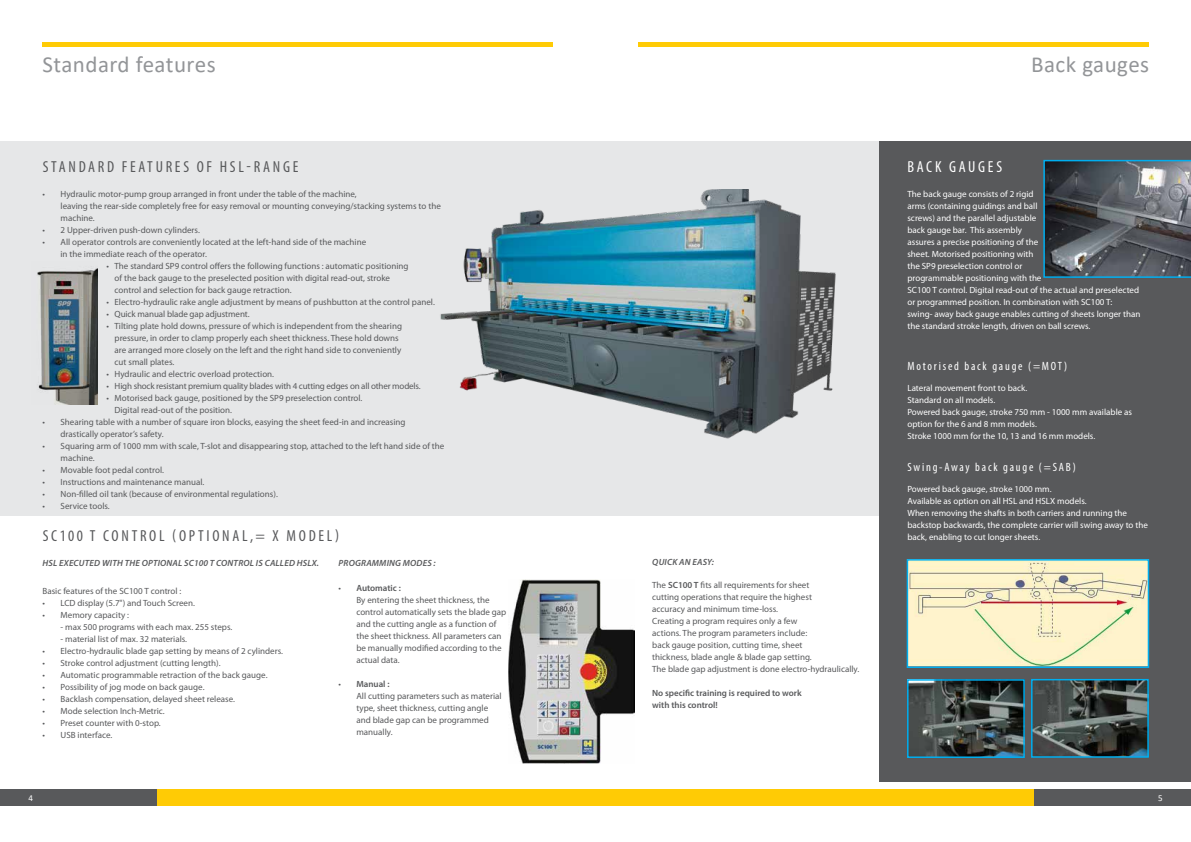
<style>
.page{position:relative;width:1191px;height:842px;background:#fff}
.page>*{position:absolute;margin:0;border:0;box-sizing:border-box;transform-origin:0 0}
.t1{font:23px "Calibri";letter-spacing:.02em;color:#939598}
.t2{font:condensed 16px "Myriad Pro";letter-spacing:.17em;color:#58595b}
.t3{font:condensed 16px "Myriad Pro";letter-spacing:.17em;color:#fff}
.t4{font:condensed 12px "Myriad Pro";letter-spacing:.15em;color:#fff}
.t5{font:9px/12px "Myriad Pro";color:#58595b}
.t6{font:9px/12px "Myriad Pro";color:#fff}
.t7{font:italic 600 9px "Myriad Pro";letter-spacing:.02em;color:#58595b}
.t8{font:9px "Myriad Pro";letter-spacing:-.02em;color:#58595b}
.t9{font:600 9px/12px "Myriad Pro";color:#58595b}
.t10{font:9px "Calibri";color:#fff}
.s1{font-weight:600}
</style>
<div class="page">
<div style="left:157px;top:789px;width:438px;height:17px;background:#ffcb05"></div>
<div style="left:595px;top:789px;width:439px;height:17px;background:#ffcb05"></div>
<div style="left:0;top:789px;width:157px;height:17px;background:#58595b"></div>
<div style="left:1034px;top:789px;width:157px;height:17px;background:#58595b"></div>
<div style="left:0;top:142px;width:1191px;height:374px;background:#e6e7e8"></div>
<div style="left:879px;top:142px;width:312px;height:640px;background:#58595b"></div>
<hr style="left:43px;top:43px;width:510px;height:4px;background:#ffcb05">
<img style="left:440px;top:190px;width:396px;height:249px">
<img style="left:909px;top:562px;width:237px;height:103px">
<div style="left:906px;top:559px;width:243px;height:109px;border:2px solid #00aeef"></div>
<hr style="left:638px;top:43px;width:510px;height:4px;background:#ffcb05">
<img style="left:37px;top:268px;width:61px;height:136px">
<img style="left:509px;top:579px;width:125px;height:184px">
<svg style="left:1043px;top:160px;width:148px;height:118px"></svg>
<img style="left:910px;top:682px;width:111px;height:73px">
<div style="left:907px;top:679px;width:117px;height:79px;border:2px solid #00aeef"></div>
<img style="left:1034px;top:682px;width:111px;height:73px">
<div style="left:1031px;top:679px;width:117px;height:79px;border:2px solid #00aeef"></div>
<h1 class="t1" style="left:43px;top:49px;width:175px">Standard features</h1>
<h1 class="t1" style="left:1031px;top:49px;width:120px">Back gauges</h1>
<h2 class="t2" style="left:43px;top:157px;width:257px">STANDARD FEATURES OF HSL-RANGE</h2>
<p class="t5" style="left:61px;top:188px;width:382px;text-indent:-18px">• Hydraulic motor-pump group arranged in front under the table of the machine,<br>leaving the rear-side completely free for easy removal or mounting conveying/stacking systems to the machine.</p>
<p class="t5" style="left:43px;top:224px;width:159px">• 2 Upper-driven push-down cylinders.</p>
<p class="t5" style="left:61px;top:236px;width:307px;text-indent:-18px">• All operator controls are conveniently located at the left-hand side of the machine in the immediate reach of the operator.</p>
<p class="t5" style="left:115px;top:259px;width:295px;text-indent:-8px">• The standard SP9 control offers the following functions : automatic positioning of the back gauge to the preselected position with digital read-out, stroke control and selection for back gauge retraction.</p>
<p class="t5" style="left:106px;top:295px;width:330px">• Electro-hydraulic rake angle adjustment by means of pushbutton at the control panel.</p>
<p class="t5" style="left:106px;top:307px;width:145px">• Quick manual blade gap adjustment.</p>
<p class="t5" style="left:115px;top:319px;width:289px;text-indent:-8px">• Tilting plate hold downs, pressure of which is independent from the shearing pressure, in order to clamp properly each sheet thickness. These hold downs are arranged more closely on the left and the right hand side to conveniently cut small plates.</p>
<p class="t5" style="left:106px;top:367px;width:169px">• Hydraulic and electric overload protection.</p>
<p class="t8" style="left:106px;top:380px;width:316px">• High shock resistant premium quality blades with 4 cutting edges on all other models.</p>
<p class="t5" style="left:115px;top:391px;width:249px;text-indent:-8px">• Motorised back gauge, positioned by the SP9 preselection control.<br>Digital read-out of the position.</p>
<p class="t5" style="left:61px;top:415px;width:346px;text-indent:-18px">• Shearing table with a number of square iron blocks, easying the sheet feed-in and increasing drastically operator’s safety.</p>
<p class="t5" style="left:61px;top:439px;width:385px;text-indent:-18px">• Squaring arm of 1000 mm with scale, T-slot and disappearing stop, attached to the left hand side of the machine.</p>
<p class="t5" style="left:43px;top:463px;width:123px">• Movable foot pedal control.</p>
<p class="t5" style="left:43px;top:475px;width:163px">• Instructions and maintenance manual.</p>
<p class="t5" style="left:43px;top:487px;width:237px">• Non-filled oil tank (because of environmental regulations).</p>
<p class="t5" style="left:43px;top:499px;width:69px">• Service tools.</p>
<h2 class="t2" style="left:43px;top:526px;width:298px">SC100 T CONTROL (OPTIONAL,= X MODEL)</h2>
<p class="t7" style="left:43px;top:557px;width:278px">HSL EXECUTED WITH THE OPTIONAL SC100 T CONTROL IS CALLED HSLX.</p>
<p class="t7" style="left:338px;top:557px;width:99px">PROGRAMMING MODES :</p>
<p class="t5" style="left:43px;top:584px;width:140px">Basic features of the SC100 T control :</p>
<p class="t5" style="left:43px;top:596px;width:154px">• LCD display (5.7") and Touch Screen.</p>
<p class="t5" style="left:43px;top:608px;width:88px">• Memory capacity :</p>
<p class="t5" style="left:61px;top:620px;width:173px">- max 500 programs with each max. 255 steps.</p>
<p class="t5" style="left:61px;top:632px;width:128px">- material list of max. 32 materials.</p>
<p class="t5" style="left:43px;top:644px;width:242px">• Electro-hydraulic blade gap setting by means of 2 cylinders.</p>
<p class="t5" style="left:43px;top:656px;width:180px">• Stroke control adjustment (cutting length).</p>
<p class="t5" style="left:43px;top:668px;width:226px">• Automatic programmable retraction of the back gauge.</p>
<p class="t5" style="left:43px;top:680px;width:163px">• Possibility of jog mode on back gauge.</p>
<p class="t5" style="left:43px;top:692px;width:194px">• Backlash compensation, delayed sheet release.</p>
<p class="t5" style="left:43px;top:704px;width:124px">• Mode selection Inch-Metric.</p>
<p class="t5" style="left:43px;top:716px;width:120px">• Preset counter with 0-stop.</p>
<p class="t5" style="left:43px;top:728px;width:71px">• USB interface.</p>
<p class="t5" style="left:356px;top:582px;width:151px;text-indent:-18px">• <span class="s1">Automatic :<br></span>By entering the sheet thickness, the control automatically sets the blade gap and the cutting angle as a function of the sheet thickness. All parameters can be manually modified according to the actual data.</p>
<p class="t5" style="left:356px;top:678px;width:147px;text-indent:-18px">• <span class="s1">Manual :<br></span>All cutting parameters such as material type, sheet thickness, cutting angle and blade gap can be programmed manually.</p>
<p class="t7" style="left:652px;top:556px;width:63px">QUICK AN EASY:</p>
<p class="t5" style="left:652px;top:579px;width:209px">The <span class="s1">SC100 T</span> fits all requirements for sheet<br>cutting operations that require the highest<br>accuracy and minimum time-loss.<br>Creating a program requires only a few<br>actions. The program parameters include:<br>back gauge position, cutting time, sheet<br>thickness, blade angle &amp; blade gap setting.<br>The blade gap adjustment is done electro-hydraulically.</p>
<p class="t9" style="left:652px;top:687px;width:151px">No specific training is required to work with this control!</p>
<h2 class="t3" style="left:907px;top:157px;width:96px">BACK GAUGES</h2>
<p class="t6" style="left:907px;top:187px;width:234px">The back gauge consists of 2 rigid<br>arms (containing guidings and ball<br>screws) and the parallel adjustable<br>back gauge bar. This assembly<br>assures a precise positioning of the<br>sheet. Motorised positioning with<br>the SP9 preselection control or<br>programmable positioning with the<br>SC100 T control. Digital read-out of the actual and preselected or programmed position. In combination with SC100 T:<br>swing- away back gauge enables cutting of sheets longer than the standard stroke length, driven on ball screws.</p>
<h3 class="t4" style="left:907px;top:358px;width:161px">Motorised back gauge (=MOT)</h3>
<p class="t6" style="left:907px;top:381px;width:226px">Lateral movement front to back.<br>Standard on all models.<br>Powered back gauge, stroke 750 mm - 1000 mm available as option for the 6 and 8 mm models.<br>Stroke 1000 mm for the 10, 13 and 16 mm models.</p>
<h3 class="t4" style="left:907px;top:459px;width:170px">Swing-Away back gauge (=SAB)</h3>
<p class="t6" style="left:907px;top:482px;width:242px">Powered back gauge, stroke 1000 mm.<br>Available as option on all HSL and HSLX models.<br>When removing the shafts in both carriers and running the backstop backwards, the complete carrier will swing away to the back, enabling to cut longer sheets.</p>
<p class="t10" style="left:28px;top:792px;width:6px">4</p>
<p class="t10" style="left:1158px;top:792px;width:6px">5</p>
</div>
